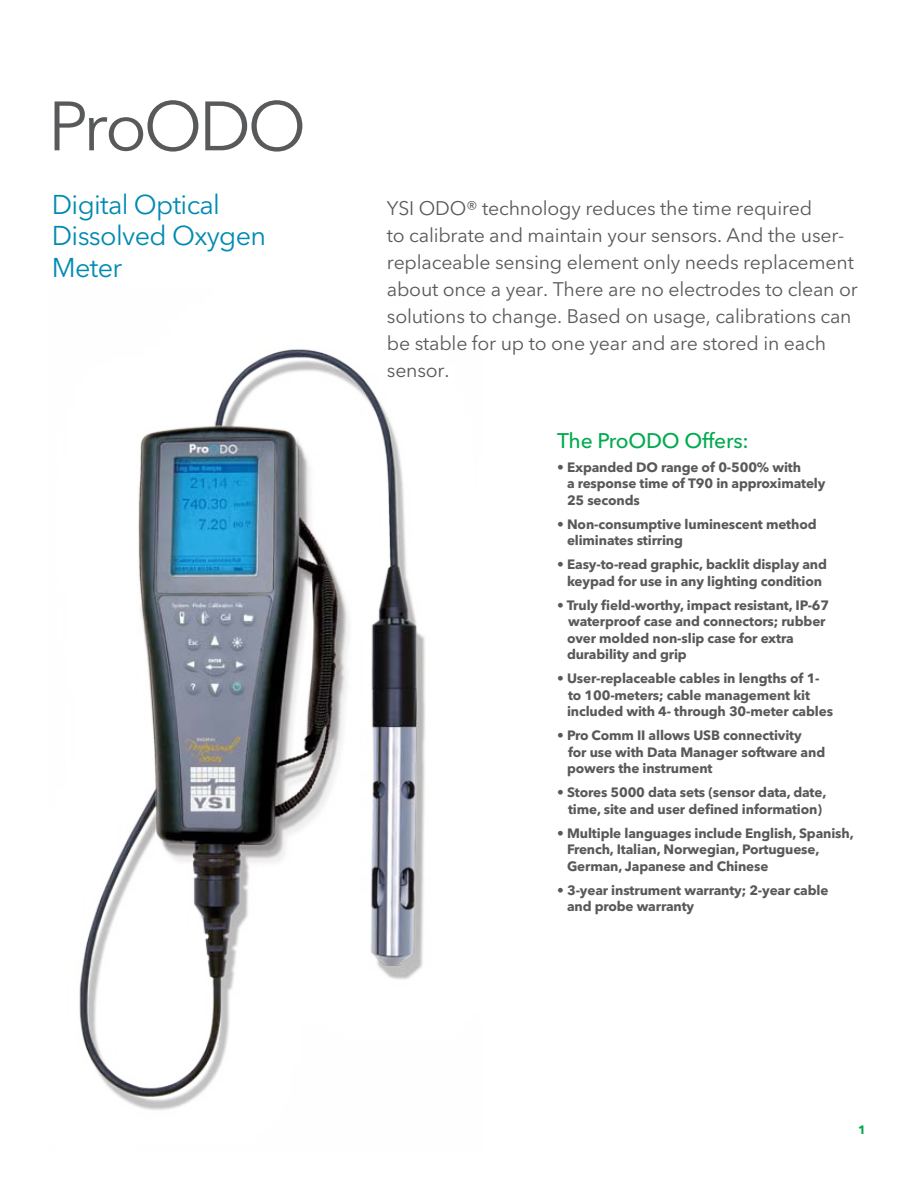
<style>
.page{position:relative;width:918px;height:1188px;background:#fff}
.page>*{position:absolute;margin:0;border:0;box-sizing:border-box;transform-origin:0 0}
.t1{font:69px "Avenir Next LT Pro";letter-spacing:-.05em;color:#58595b}
.t2{font:27px/31.5px "Avenir Next LT Pro";letter-spacing:-.025em;color:#008ab1}
.t3{font:500 21px "Avenir Next LT Pro";letter-spacing:-.01em;color:#00aa4f}
.t4{font:19.5px/27px "Avenir Next LT Pro";letter-spacing:-.01em;color:#58595b}
.t5{font:700 13.5px/16.5px "Avenir Next LT Pro";letter-spacing:-.01em;color:#58595b}
.t6{font:700 12px "Avenir Next LT Pro";color:#00aa4f}
</style>
<div class="page">
<img style="left:79px;top:349px;width:346px;height:761px">
<h1 class="t1" style="left:48px;top:85px;width:260px">ProODO</h1>
<h2 class="t2" style="left:52px;top:189px;width:216px">Digital Optical<br>Dissolved Oxygen<br>Meter</h2>
<p class="t4" style="left:387px;top:194px;width:472px">YSI ODO® technology reduces the time required<br>to calibrate and maintain your sensors. And the user&shy;replaceable sensing element only needs replacement about once a year. There are no electrodes to clean or solutions to change. Based on usage, calibrations can be stable for up to one year and are stored in each sensor.</p>
<h3 class="t3" style="left:557px;top:428px;width:193px">The ProODO Offers:</h3>
<p class="t5" style="left:567px;top:459px;width:260px;text-indent:-10px">• Expanded DO range of 0-500% with<br>a response time of T90 in approximately<br>25 seconds</p>
<p class="t5" style="left:567px;top:516px;width:251px;text-indent:-10px">• Non-consumptive luminescent method eliminates stirring</p>
<p class="t5" style="left:557px;top:556px;width:271px;text-align:center">• Easy-to-read graphic, backlit display and keypad for use in any lighting condition</p>
<p class="t5" style="left:567px;top:597px;width:264px;text-indent:-10px">• Truly field-worthy, impact resistant, IP-67 waterproof case and connectors; rubber over molded non-slip case for extra durability and grip</p>
<p class="t5" style="left:567px;top:670px;width:268px;text-indent:-10px">• User-replaceable cables in lengths of 1- to 100-meters; cable management kit included with 4- through 30-meter cables</p>
<p class="t5" style="left:567px;top:727px;width:260px;text-indent:-10px">• Pro Comm II allows USB connectivity<br>for use with Data Manager software and powers the instrument</p>
<p class="t5" style="left:557px;top:784px;width:271px;text-align:center">• Stores 5000 data sets (sensor data, date, time, site and user defined information)</p>
<p class="t5" style="left:567px;top:825px;width:288px;text-indent:-10px">• Multiple languages include English, Spanish,<br>French, Italian, Norwegian, Portuguese,<br>German, Japanese and Chinese</p>
<p class="t5" style="left:567px;top:882px;width:263px;text-indent:-10px">• 3-year instrument warranty; 2-year cable and probe warranty</p>
<p class="t6" style="left:858px;top:1122px;width:9px">1</p>
</div>
